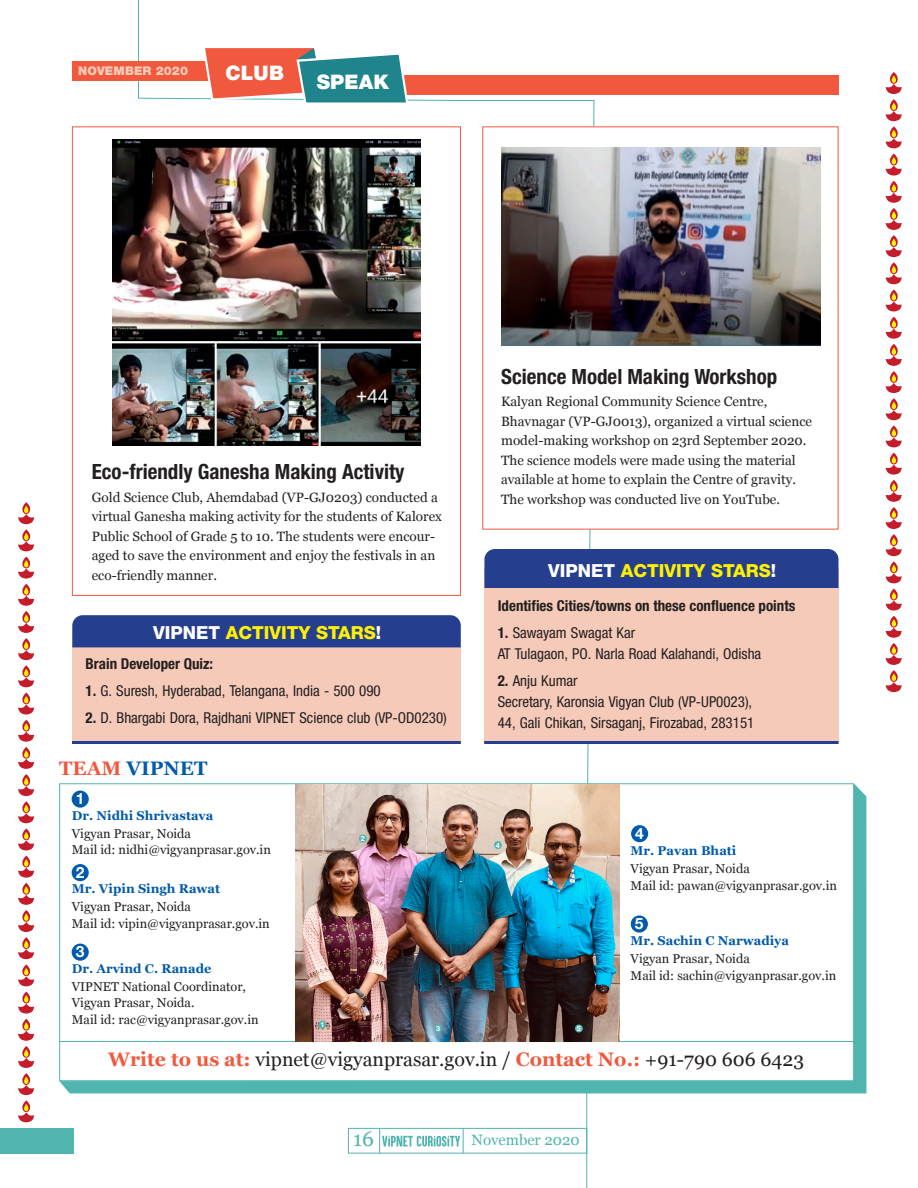
<style>
.page{position:relative;width:918px;height:1188px;background:#fff}
.page>*{position:absolute;margin:0;border:0;box-sizing:border-box;transform-origin:0 0}
.t1{font:21px "Helvetica Neue LT 77 Bd Cn";color:#231f20}
.t2{font:21px "Georgia";color:#50b4af}
.t3{font:20.1px "Helvetica Neue LT 95 Blk";letter-spacing:.01em;color:#fff}
.t4{font:19.5px "Georgia";color:#231f20}
.t5{font:700 19.5px "Georgia";color:#015aaa}
.t6{font:18px "Helvetica Neue LT 85 Hv";color:#fff101}
.t7{font:15.6px "Helvetica Neue LT 75 Bd";color:#fff}
.t8{font:15px "Helvetica Neue LT 57 Cn";color:#231f20}
.t9{font:15px "Helvetica Neue LT 77 Bd Cn";color:#231f20}
.t10{font:15px "Georgia";color:#50b4af}
.t11{font:13.5px/19.5px "Georgia";color:#231f20}
.t12{font:12.75px/16.5px "Georgia";color:#231f20}
.t13{font:700 12.75px "Georgia";color:#015aaa}
.t14{font:12px "Helvetica Neue LT 95 Blk";letter-spacing:.01em;color:#fccbb6}
.t15{font:7.2px "Helvetica Neue LT 75 Bd";color:#fff}
.s1{color:#fff}
.s2{font-family:"Helvetica Neue LT 77 Bd Cn"}
.s3{color:#f0593e}
.s4{font-weight:700;color:#f0593e}
</style>
<div class="page">
<div style="left:0;top:1128px;width:74px;height:26px;background:#50b4af"></div>
<div style="left:289px;top:75px;width:549px;height:20px;background:#f0593e"></div>
<div style="left:72px;top:61px;width:161px;height:20px;background:#f0593e"></div>
<svg style="left:200px;top:48px;width:211px;height:55px"></svg>
<svg style="left:59px;top:784px;width:807px;height:310px;background:#56b6b2"></svg>
<div style="left:59px;top:783px;width:795px;height:298px;background:#fff;border:1px solid #50b4af"></div>
<hr style="left:589px;top:783px;width:1px;height:258px;background:#50b4af">
<hr style="left:59px;top:1041px;width:807px;height:1px;background:#50b4af">
<img style="left:295px;top:784px;width:325px;height:257px">
<div style="left:72px;top:791px;width:17px;height:17px;background:#015aaa;border-radius:50%"></div>
<div style="left:631px;top:825px;width:17px;height:17px;background:#015aaa;border-radius:50%"></div>
<div style="left:72px;top:864px;width:17px;height:17px;background:#015aaa;border-radius:50%"></div>
<div style="left:631px;top:915px;width:17px;height:18px;background:#015aaa;border-radius:50%"></div>
<div style="left:72px;top:944px;width:17px;height:17px;background:#015aaa;border-radius:50%"></div>
<div style="left:318px;top:1021px;width:8px;height:7px;background:#50b4af;border-radius:50%"></div>
<div style="left:359px;top:835px;width:8px;height:7px;background:#50b4af;border-radius:50%"></div>
<div style="left:434px;top:1025px;width:8px;height:7px;background:#50b4af;border-radius:50%"></div>
<div style="left:494px;top:841px;width:8px;height:8px;background:#50b4af;border-radius:50%"></div>
<div style="left:575px;top:1025px;width:8px;height:7px;background:#50b4af;border-radius:50%"></div>
<div style="left:72px;top:126px;width:389px;height:470px;background:#fff;border:1px solid #f0593e"></div>
<div style="left:72px;top:646px;width:389px;height:98px;background:#f6cab8"></div>
<div style="left:484px;top:569px;width:354px;height:175px;background:#f6cab8"></div>
<hr style="left:72px;top:741px;width:389px;height:3px;background:#253f8e">
<hr style="left:484px;top:741px;width:354px;height:3px;background:#253f8e">
<div style="left:72px;top:615px;width:389px;height:32px;background:#253f8e"></div>
<div style="left:484px;top:549px;width:354px;height:39px;background:#253f8e"></div>
<img style="left:112px;top:139px;width:308px;height:307px">
<img style="left:501px;top:148px;width:320px;height:198px">
<div style="left:348px;top:1128px;width:239px;height:26px;border:1px solid #50b4af"></div>
<svg style="left:379px;top:1128px;width:85px;height:26px"></svg>
<svg style="left:886px;top:154px;width:16px;height:130px"></svg>
<svg style="left:886px;top:317px;width:16px;height:130px"></svg>
<svg style="left:886px;top:72px;width:16px;height:76px"></svg>
<svg style="left:886px;top:290px;width:16px;height:21px"></svg>
<svg style="left:886px;top:453px;width:16px;height:130px"></svg>
<svg style="left:886px;top:589px;width:16px;height:103px"></svg>
<svg style="left:18px;top:502px;width:16px;height:49px"></svg>
<svg style="left:18px;top:693px;width:16px;height:21px"></svg>
<svg style="left:18px;top:557px;width:16px;height:130px"></svg>
<svg style="left:18px;top:720px;width:16px;height:130px"></svg>
<svg style="left:18px;top:856px;width:16px;height:130px"></svg>
<svg style="left:18px;top:992px;width:16px;height:130px"></svg>
<p class="t14" style="left:78px;top:64px;width:111px">NOVEMBER 2020</p>
<p class="t3" style="left:225px;top:60px;width:60px">CLUB</p>
<p class="t3" style="left:317px;top:70px;width:74px">SPEAK</p>
<p class="t1" style="left:92px;top:459px;width:314px">Eco-friendly Ganesha Making Activity</p>
<p class="t11" style="left:92px;top:487px;width:352px">Gold Science Club, Ahemdabad (VP-GJ0203) conducted a virtual Ganesha making activity for the students of Kalorex Public School of Grade 5 to 10. The students were encour&shy;aged to save the environment and enjoy the festivals in an eco-friendly manner.</p>
<p class="t6" style="left:153px;top:622px;width:230px"><span class="s1">VIPNET</span> ACTIVITY STARS<span class="s1">!</span></p>
<p class="t9" style="left:86px;top:655px;width:129px">Brain Developer Quiz:</p>
<p class="t8" style="left:86px;top:682px;width:297px"><span class="s2">1.</span> G. Suresh, Hyderabad, Telangana, India - 500 090</p>
<p class="t8" style="left:86px;top:709px;width:363px"><span class="s2">2.</span> D. Bhargabi Dora, Rajdhani VIPNET Science club (VP-OD0230)</p>
<p class="t5" style="left:59px;top:754px;width:150px"><span class="s3">TEAM</span> VIPNET</p>
<p class="t7" style="left:76px;top:789px;width:10px">1</p>
<p class="t13" style="left:72px;top:806px;width:143px">Dr. Nidhi Shrivastava</p>
<p class="t12" style="left:72px;top:825px;width:121px">Vigyan Prasar, Noida</p>
<p class="t12" style="left:72px;top:841px;width:201px">Mail id: nidhi@vigyanprasar.gov.in</p>
<p class="t13" style="left:72px;top:879px;width:150px">Mr. Vipin Singh Rawat</p>
<p class="t12" style="left:72px;top:898px;width:121px">Vigyan Prasar, Noida</p>
<p class="t12" style="left:72px;top:915px;width:200px">Mail id: vipin@vigyanprasar.gov.in</p>
<p class="t13" style="left:72px;top:959px;width:141px">Dr. Arvind C. Ranade</p>
<p class="t12" style="left:72px;top:978px;width:188px">VIPNET National Coordinator,<br>Vigyan Prasar, Noida.<br>Mail id: rac@vigyanprasar.gov.in</p>
<p class="t7" style="left:76px;top:863px;width:10px">2</p>
<p class="t7" style="left:76px;top:942px;width:10px">3</p>
<p class="t15" style="left:361px;top:834px;width:6px">2</p>
<p class="t15" style="left:320px;top:1020px;width:6px">1</p>
<p class="t15" style="left:436px;top:1024px;width:6px">3</p>
<p class="t1" style="left:501px;top:364px;width:278px">Science Model Making Workshop</p>
<p class="t11" style="left:501px;top:391px;width:312px">Kalyan Regional Community Science Centre, Bhavnagar (VP-GJ0013), organized a virtual science model-making workshop on 23rd September 2020.<br>The science models were made using the material available at home to explain the Centre of gravity.<br>The workshop was conducted live on YouTube.</p>
<p class="t6" style="left:548px;top:560px;width:230px"><span class="s1">VIPNET</span> ACTIVITY STARS<span class="s1">!</span></p>
<p class="t9" style="left:498px;top:597px;width:299px">Identifies Cities/towns on these confluence points</p>
<p class="t8" style="left:498px;top:624px;width:139px"><span class="s2">1.</span> Sawayam Swagat Kar</p>
<p class="t8" style="left:498px;top:645px;width:265px">AT Tulagaon, PO. Narla Road Kalahandi, Odisha</p>
<p class="t8" style="left:498px;top:672px;width:81px"><span class="s2">2.</span> Anju Kumar</p>
<p class="t8" style="left:498px;top:693px;width:256px">Secretary, Karonsia Vigyan Club (VP-UP0023),</p>
<p class="t8" style="left:498px;top:714px;width:258px">44, Gali Chikan, Sirsaganj, Firozabad, 283151</p>
<p class="t15" style="left:496px;top:841px;width:6px">4</p>
<p class="t15" style="left:577px;top:1024px;width:6px">5</p>
<p class="t7" style="left:635px;top:824px;width:10px">4</p>
<p class="t13" style="left:631px;top:841px;width:107px">Mr. Pavan Bhati</p>
<p class="t12" style="left:631px;top:860px;width:121px">Vigyan Prasar, Noida</p>
<p class="t12" style="left:631px;top:876px;width:208px">Mail id: pawan@vigyanprasar.gov.in</p>
<p class="t7" style="left:635px;top:914px;width:10px">5</p>
<p class="t13" style="left:631px;top:931px;width:160px">Mr. Sachin C Narwadiya</p>
<p class="t12" style="left:631px;top:950px;width:121px">Vigyan Prasar, Noida</p>
<p class="t12" style="left:631px;top:966px;width:207px">Mail id: sachin@vigyanprasar.gov.in</p>
<p class="t4" style="left:108px;top:1045px;width:698px"><span class="s4">Write to us at:</span> vipnet@vigyanprasar.gov.in / <span class="s4">Contact No.:</span> +91-790 606 6423</p>
<p class="t2" style="left:353px;top:1124px;width:22px">16</p>
<p class="t10" style="left:471px;top:1129px;width:110px">November 2020</p>
</div>
